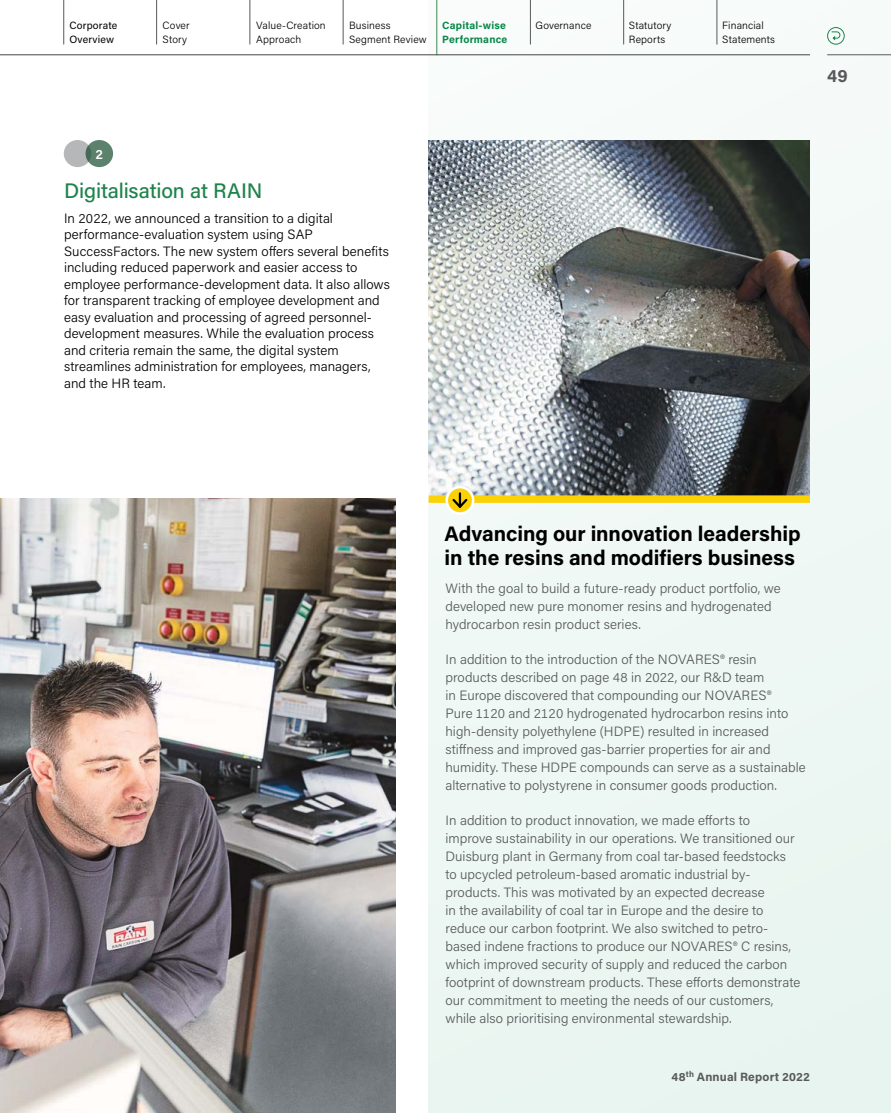
<style>
.page{position:relative;width:891px;height:1113px;background:#fff}
.page>*{position:absolute;margin:0;border:0;box-sizing:border-box;transform-origin:0 0}
.t1{font:700 21px/24.8px "Acumin Pro";letter-spacing:-.005em;color:#000}
.t2{font:500 21px "Acumin Pro";letter-spacing:-.005em;color:#1f844c}
.t3{font:700 18px "Acumin Pro";color:#58595b}
.t4{font:300 13.5px/18px "Acumin Pro";letter-spacing:.005em;color:#58595b}
.t5{font:300 13.5px/16.5px "Acumin Pro";letter-spacing:.005em;color:#000}
.t6{font:600 13.5px "Acumin Pro";color:#fff}
.t7{font:700 12px "Acumin Pro";letter-spacing:.015em;color:#58595b}
.t8{font:300 10.5px/13.5px "Acumin Pro";letter-spacing:.015em;color:#000}
.t9{font:700 10.5px/13.5px "Acumin Pro";letter-spacing:.015em;color:#08874a}
.t10{font:10.5px/13.5px "Acumin Pro";letter-spacing:.015em;color:#000}
</style>
<div class="page">
<div style="left:429px;top:0;width:462px;height:1112px;background:#eef7f4"></div>
<img style="left:0;top:498px;width:395px;height:614px">
<img style="left:429px;top:140px;width:381px;height:355px">
<div style="left:429px;top:495px;width:381px;height:8px;background:#fbd206"></div>
<svg style="left:447px;top:487px;width:26px;height:26px"></svg>
<div style="left:445px;top:486px;width:29px;height:29px;border:3px solid #fff;border-radius:50%"></div>
<svg style="left:450px;top:493px;width:19px;height:17px"></svg>
<div style="left:64px;top:140px;width:27px;height:27px;background:#b5b7b9;border-radius:50%"></div>
<svg style="left:86px;top:140px;width:27px;height:27px"></svg>
<hr style="left:436px;top:0;width:1px;height:55px;background:#539664">
<hr style="left:827px;top:54px;width:64px;height:1px;background:#58595b">
<hr style="left:0;top:54px;width:810px;height:1px;background:#58595b">
<div style="left:827px;top:27px;width:18px;height:18px;border:1px solid #1f844c;border-radius:50%"></div>
<svg style="left:831px;top:31px;width:10px;height:10px"></svg>
<hr style="left:63px;top:0;width:1px;height:44px;background:#58595b">
<hr style="left:250px;top:0;width:1px;height:44px;background:#58595b">
<hr style="left:156px;top:0;width:1px;height:44px;background:#58595b">
<hr style="left:343px;top:0;width:1px;height:44px;background:#58595b">
<hr style="left:530px;top:0;width:1px;height:44px;background:#58595b">
<hr style="left:623px;top:0;width:1px;height:44px;background:#58595b">
<hr style="left:717px;top:0;width:1px;height:44px;background:#58595b">
<p class="t10" style="left:69px;top:18px;width:49px">Corporate<br>Overview</p>
<p class="t8" style="left:256px;top:18px;width:71px">Value-Creation<br>Approach</p>
<p class="t8" style="left:163px;top:18px;width:29px">Cover<br>Story</p>
<p class="t8" style="left:349px;top:18px;width:43px">Business</p>
<p class="t8" style="left:536px;top:18px;width:57px">Governance</p>
<p class="t9" style="left:442px;top:18px;width:67px">Capital-wise<br>Performance</p>
<p class="t8" style="left:629px;top:18px;width:44px">Statutory<br>Reports</p>
<p class="t8" style="left:722px;top:18px;width:54px">Financial<br>Statements</p>
<p class="t8" style="left:349px;top:32px;width:79px">Segment Review</p>
<p class="t6" style="left:96px;top:144px;width:9px">2</p>
<h1 class="t2" style="left:64px;top:176px;width:200px">Digitalisation at RAIN</h1>
<p class="t5" style="left:64px;top:209px;width:327px">In 2022, we announced a transition to a digital performance-evaluation system using SAP SuccessFactors. The new system offers several benefits including reduced paperwork and easier access to employee performance-development data. It also allows for transparent tracking of employee development and easy evaluation and processing of agreed personnel&shy;development measures. While the evaluation process and criteria remain the same, the digital system streamlines administration for employees, managers, and the HR team.</p>
<h2 class="t3" style="left:827px;top:63px;width:22px">49</h2>
<h1 class="t1" style="left:445px;top:520px;width:358px">Advancing our innovation leadership in the resins and modifiers business</h1>
<p class="t4" style="left:446px;top:579px;width:337px">With the goal to build a future-ready product portfolio, we developed new pure monomer resins and hydrogenated hydrocarbon resin product series.</p>
<p class="t4" style="left:446px;top:649px;width:362px">In addition to the introduction of the NOVARES® resin products described on page 48 in 2022, our R&amp;D team<br>in Europe discovered that compounding our NOVARES®<br>Pure 1120 and 2120 hydrogenated hydrocarbon resins into high-density polyethylene (HDPE) resulted in increased stiffness and improved gas-barrier properties for air and humidity. These HDPE compounds can serve as a sustainable alternative to polystyrene in consumer goods production.</p>
<p class="t4" style="left:446px;top:810px;width:357px">In addition to product innovation, we made efforts to<br>improve sustainability in our operations. We transitioned our Duisburg plant in Germany from coal tar-based feedstocks to upcycled petroleum-based aromatic industrial by&shy;products. This was motivated by an expected decrease<br>in the availability of coal tar in Europe and the desire to reduce our carbon footprint. We also switched to petro&shy;based indene fractions to produce our NOVARES® C resins, which improved security of supply and reduced the carbon footprint of downstream products. These efforts demonstrate our commitment to meeting the needs of our customers, while also prioritising environmental stewardship.</p>
<p class="t7" style="left:671px;top:1068px;width:140px">48<sup>th</sup> Annual Report 2022</p>
</div>
